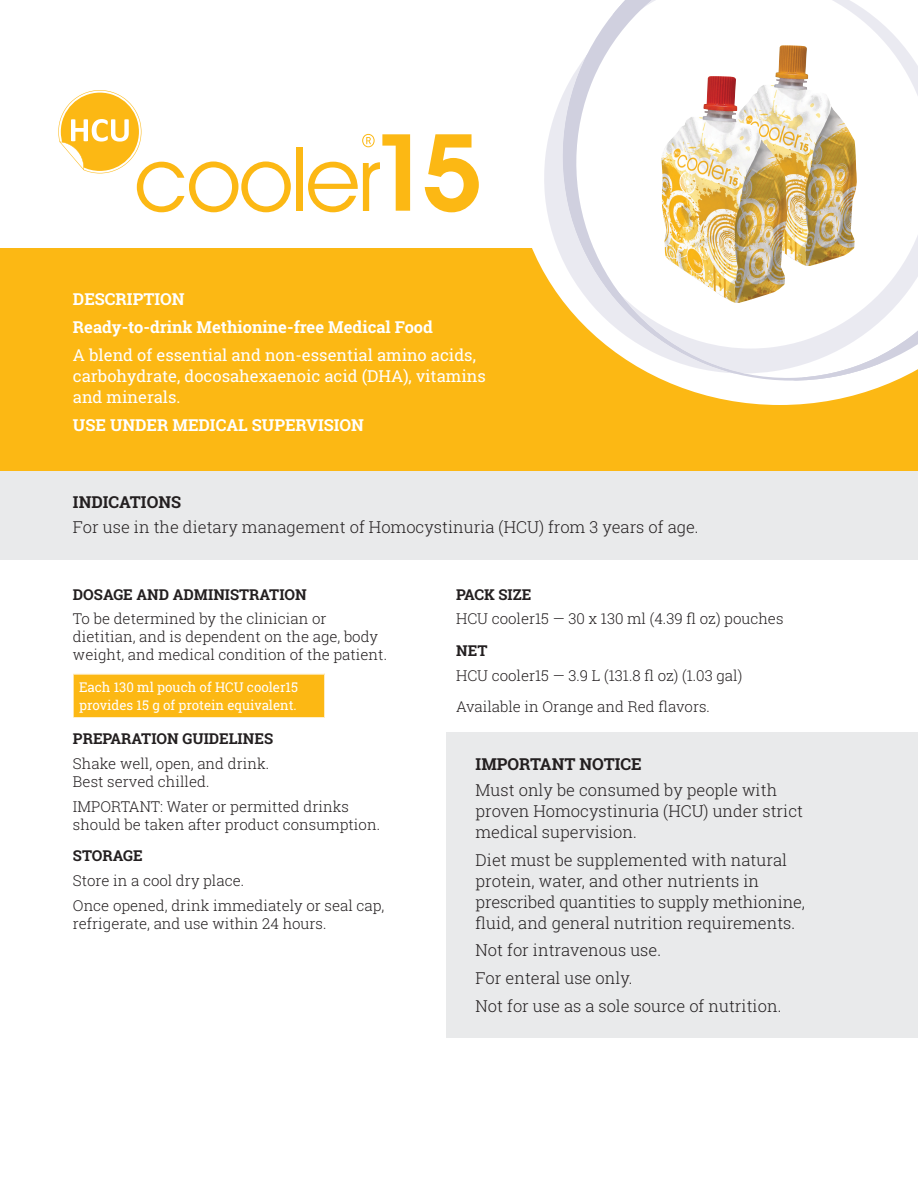
<style>
.page{position:relative;width:918px;height:1188px;background:#fff}
.page>*{position:absolute;margin:0;border:0;box-sizing:border-box;transform-origin:0 0}
.t1{font:300 16.5px/21px "Roboto Slab";color:#231f20}
.t2{font:16.5px/21px "Roboto Slab";color:#fff}
.t3{font:700 16.5px/27.8px "Roboto Slab";color:#fff}
.t4{font:700 16.5px "Roboto Slab";color:#231f20}
.t5{font:300 15px/18px "Roboto Slab";color:#231f20}
.t6{font:700 15px "Roboto Slab";color:#231f20}
.t7{font:13.5px/18px "Roboto Slab";color:#fff}
</style>
<div class="page">
<div style="left:0;top:249px;width:918px;height:222px;background:#fcb814"></div>
<div style="left:0;top:471px;width:918px;height:89px;background:#e9eaeb"></div>
<div style="left:446px;top:733px;width:472px;height:305px;background:#e9eaeb"></div>
<div style="left:73px;top:674px;width:252px;height:44px;background:#fcb814"></div>
<hr style="left:73px;top:675px;width:1px;height:42px;background:#fff">
<hr style="left:73px;top:673px;width:252px;height:2px;background:#fff">
<hr style="left:73px;top:717px;width:252px;height:2px;background:#fff">
<svg style="left:514px;top:248px;width:380px;height:157px"></svg>
<svg style="left:612px;top:373px;width:299px;height:8px;fill:#fff"></svg>
<svg style="left:544px;top:0;width:374px;height:373px"></svg>
<svg style="left:562px;top:0;width:183px;height:373px"></svg>
<img style="left:734px;top:45px;width:123px;height:221px">
<img style="left:661px;top:76px;width:126px;height:227px">
<svg style="left:58px;top:90px;width:233px;height:122px"></svg>
<div style="left:296px;top:147px;width:7px;height:64px;background:#fcb814"></div>
<svg style="left:308px;top:134px;width:102px;height:78px"></svg>
<svg style="left:425px;top:134px;width:54px;height:78px"></svg>
<p class="t3" style="left:73px;top:285px;width:362px">DESCRIPTION<br>Ready-to-drink Methionine-free Medical Food</p>
<p class="t2" style="left:73px;top:344px;width:414px">A blend of essential and non-essential amino acids, carbohydrate, docosahexaenoic acid (DHA), vitamins and minerals.</p>
<p class="t3" style="left:73px;top:411px;width:293px">USE UNDER MEDICAL SUPERVISION</p>
<p class="t4" style="left:73px;top:491px;width:110px">INDICATIONS</p>
<p class="t1" style="left:73px;top:516px;width:627px">For use in the dietary management of Homocystinuria (HCU) from 3 years of age.</p>
<p class="t6" style="left:73px;top:584px;width:235px">DOSAGE AND ADMINISTRATION</p>
<p class="t5" style="left:73px;top:610px;width:316px">To be determined by the clinician or dietitian, and is dependent on the age, body weight, and medical condition of the patient.</p>
<p class="t7" style="left:79px;top:678px;width:220px">Each 130 ml pouch of HCU cooler15 provides 15 g of protein equivalent.</p>
<p class="t6" style="left:73px;top:729px;width:202px">PREPARATION GUIDELINES</p>
<p class="t5" style="left:73px;top:754px;width:198px">Shake well, open, and drink.<br>Best served chilled.</p>
<p class="t5" style="left:73px;top:797px;width:309px">IMPORTANT: Water or permitted drinks should be taken after product consumption.</p>
<p class="t6" style="left:73px;top:846px;width:71px">STORAGE</p>
<p class="t5" style="left:73px;top:868px;width:313px;line-height:24.8px">Store in a cool dry place.<br>Once opened, drink immediately or seal cap,</p>
<p class="t5" style="left:73px;top:914px;width:255px">refrigerate, and use within 24 hours.</p>
<p class="t6" style="left:456px;top:584px;width:77px">PACK SIZE</p>
<p class="t5" style="left:456px;top:610px;width:329px">HCU cooler15 — 30 x 130 ml (4.39 fl oz) pouches</p>
<p class="t6" style="left:456px;top:640px;width:33px">NET</p>
<p class="t5" style="left:456px;top:659px;width:288px;line-height:31.5px">HCU cooler15 — 3.9 L (131.8 fl oz) (1.03 gal)<br>Available in Orange and Red flavors.</p>
<p class="t4" style="left:476px;top:753px;width:168px">IMPORTANT NOTICE</p>
<p class="t1" style="left:476px;top:779px;width:329px">Must only be consumed by people with proven Homocystinuria (HCU) under strict medical supervision.</p>
<p class="t1" style="left:476px;top:849px;width:331px">Diet must be supplemented with natural protein, water, and other nutrients in prescribed quantities to supply methionine, fluid, and general nutrition requirements.</p>
<p class="t1" style="left:476px;top:936px;width:307px;line-height:27.8px">Not for intravenous use.<br>For enteral use only.<br>Not for use as a sole source of nutrition.</p>
</div>
